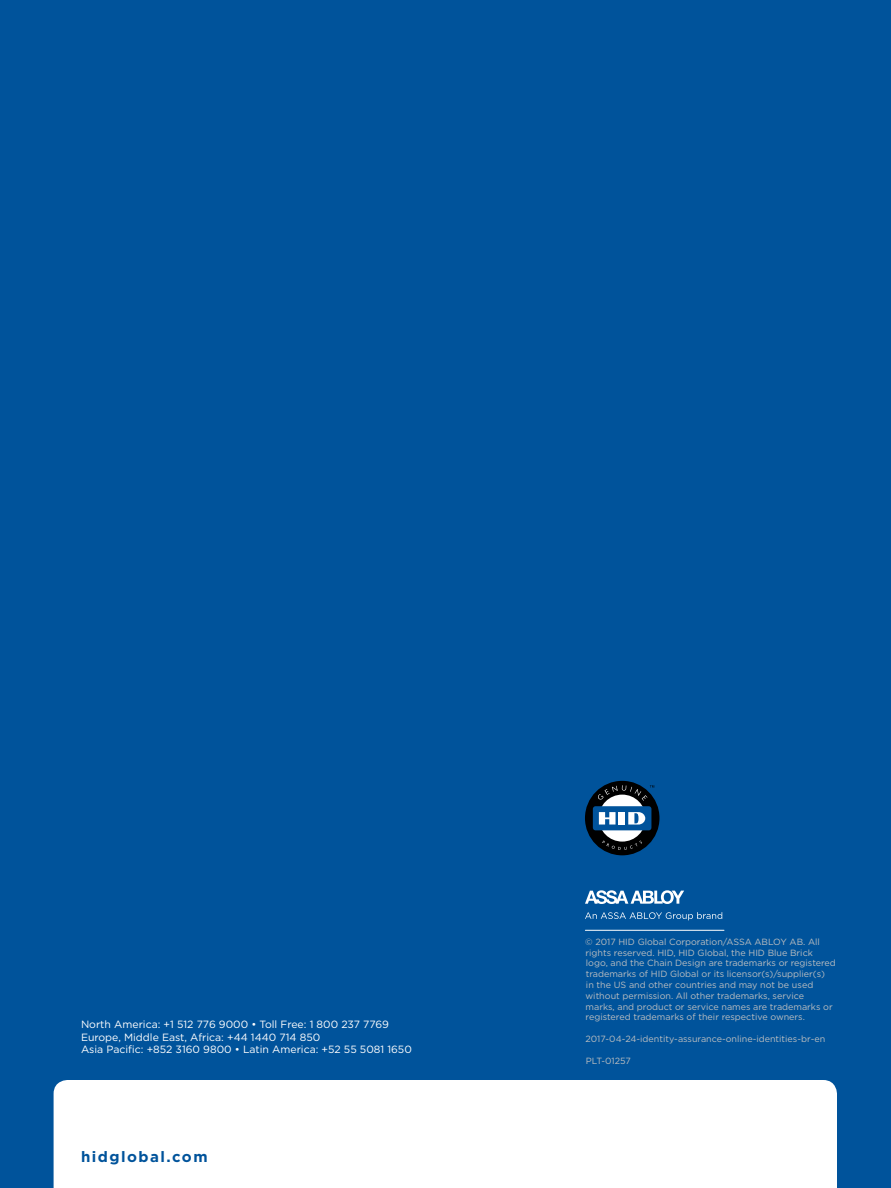
<style>
.page{position:relative;width:891px;height:1188px;background:#00539b}
.page>*{position:absolute;margin:0;border:0;box-sizing:border-box;transform-origin:0 0}
.t1{font:700 15px "Gotham";letter-spacing:.1em;color:#00539b}
.t2{font:10.5px/12.6px "Gotham";color:#fff}
.t3{font:9px/10.8px "Gotham";color:#bcbec0}
</style>
<div class="page">
<div style="left:54px;top:1080px;width:783px;height:108px;background:#fff"></div>
<hr style="left:585px;top:930px;width:139px;height:1px;background:#fff">
<svg style="left:585px;top:890px;width:99px;height:14px"></svg>
<svg style="left:585px;top:912px;width:137px;height:8px"></svg>
<svg style="left:585px;top:781px;width:74px;height:74px"></svg>
<p class="t2" style="left:81px;top:1018px;width:332px">North America: +1 512 776 9000 • Toll Free: 1 800 237 7769<br>Europe, Middle East, Africa: +44 1440 714 850<br>Asia Pacific: +852 3160 9800 • Latin America: +52 55 5081 1650</p>
<p class="t1" style="left:81px;top:1147px;width:128px">hidglobal.com</p>
<p class="t3" style="left:585px;top:936px;width:252px">© 2017 HID Global Corporation/ASSA ABLOY AB. All rights reserved. HID, HID Global, the HID Blue Brick logo, and the Chain Design are trademarks or registered trademarks of HID Global or its licensor(s)/supplier(s)<br>in the US and other countries and may not be used without permission. All other trademarks, service<br>marks, and product or service names are trademarks or registered trademarks of their respective owners.</p>
<p class="t3" style="left:586px;top:1033px;width:241px">2017-04-24-identity-assurance-online-identities-br-en</p>
<p class="t3" style="left:586px;top:1055px;width:46px">PLT-01257</p>
</div>
